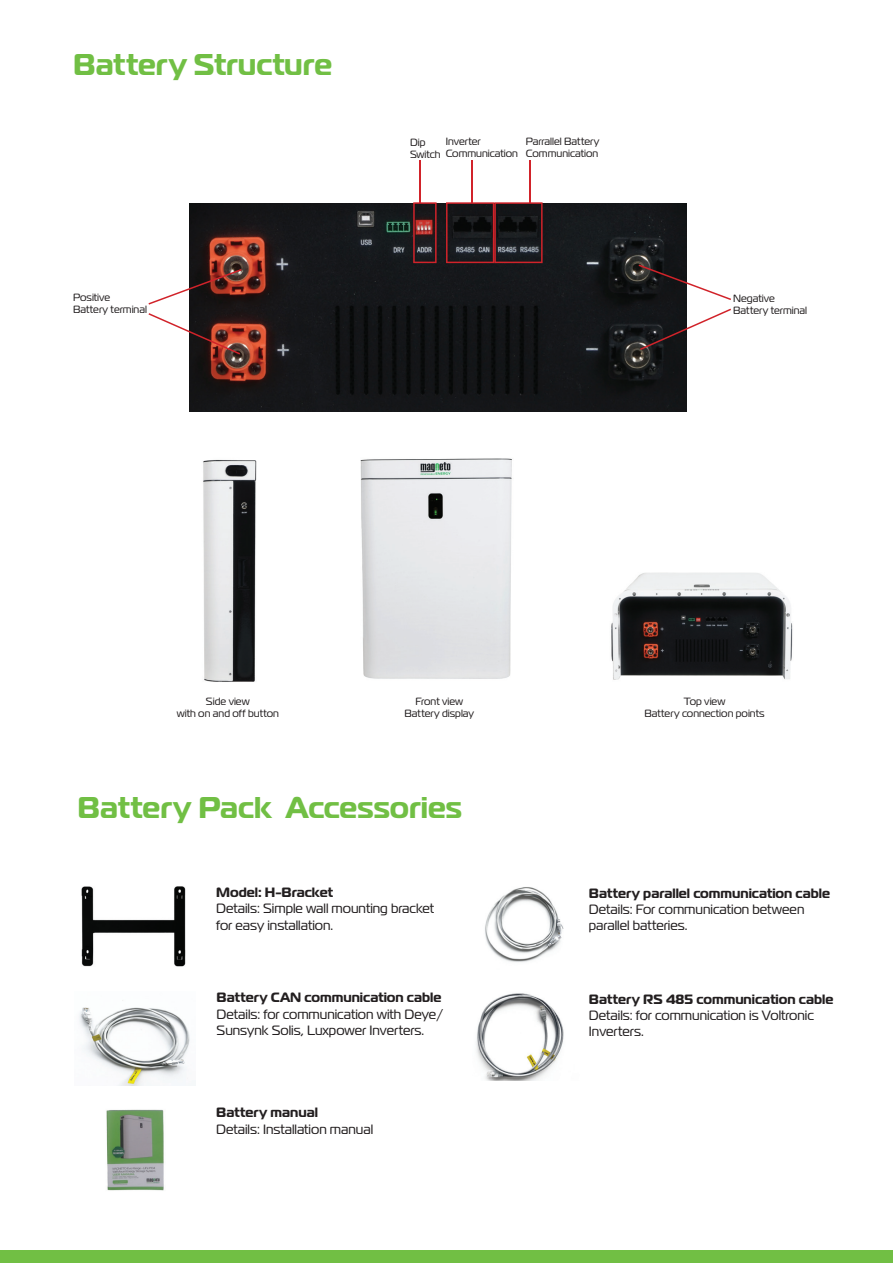
<style>
.page{position:relative;width:893px;height:1263px;background:#fff}
.page>*{position:absolute;margin:0;border:0;box-sizing:border-box;transform-origin:0 0}
.t1{font:700 30px "Magistral";color:#71bf44}
.t2{font:13.5px/16.2px "Magistral";color:#231f20}
.t3{font:700 13.5px "Magistral";color:#231f20}
.t4{font:10.5px/12px "Magistral";color:#231f20}
</style>
<div class="page">
<div style="left:0;top:1250px;width:893px;height:13px;background:#71bf44"></div>
<img style="left:189px;top:203px;width:497px;height:208px">
<svg style="left:148px;top:269px;width:94px;height:36px"></svg>
<svg style="left:639px;top:264px;width:92px;height:36px"></svg>
<svg style="left:148px;top:313px;width:92px;height:41px"></svg>
<svg style="left:640px;top:309px;width:91px;height:41px"></svg>
<svg style="left:446px;top:202px;width:97px;height:61px;background:#2e1f22"></svg>
<svg style="left:413px;top:202px;width:24px;height:61px"></svg>
<hr style="left:419px;top:160px;width:1px;height:43px;background:#d1232a">
<hr style="left:471px;top:160px;width:1px;height:43px;background:#d1232a">
<hr style="left:530px;top:160px;width:1px;height:43px;background:#d1232a">
<img style="left:611px;top:572px;width:182px;height:108px">
<img style="left:203px;top:460px;width:54px;height:222px">
<img style="left:360px;top:458px;width:152px;height:221px">
<img style="left:81px;top:886px;width:105px;height:81px">
<img style="left:485px;top:887px;width:79px;height:75px">
<img style="left:476px;top:993px;width:88px;height:87px">
<img style="left:79px;top:1000px;width:116px;height:86px">
<img style="left:106px;top:1109px;width:58px;height:82px">
<h1 class="t1" style="left:73px;top:45px;width:261px">Battery Structure</h1>
<p class="t4" style="left:446px;top:136px;width:74px">Inverter<br>Communication</p>
<p class="t4" style="left:410px;top:136px;width:32px">Dip<br>Switch</p>
<p class="t4" style="left:526px;top:136px;width:75px">Parrallel Battery<br>Communication</p>
<p class="t4" style="left:73px;top:291px;width:75px">Positive<br>Battery terminal</p>
<p class="t4" style="left:733px;top:292px;width:75px">Negative<br>Battery terminal</p>
<p class="t4" style="left:177px;top:695px;width:104px;text-align:center">Side view<br>with on and off button</p>
<p class="t4" style="left:405px;top:695px;width:71px;text-align:center">Front view<br>Battery display</p>
<p class="t4" style="left:644px;top:695px;width:122px;text-align:center">Top view<br>Battery connection points</p>
<h1 class="t1" style="left:78px;top:788px;width:386px">Battery Pack Accessories</h1>
<p class="t3" style="left:216px;top:883px;width:118px">Model: H-Bracket</p>
<p class="t2" style="left:216px;top:900px;width:220px">Details: Simple wall mounting bracket for easy installation.</p>
<p class="t3" style="left:217px;top:989px;width:226px">Battery CAN communication cable</p>
<p class="t2" style="left:217px;top:1006px;width:228px">Details: for communication with Deye/<br>Sunsynk Solis, Luxpower Inverters.</p>
<p class="t3" style="left:216px;top:1104px;width:103px">Battery manual</p>
<p class="t2" style="left:216px;top:1120px;width:159px">Details: Installation manual</p>
<p class="t3" style="left:589px;top:884px;width:243px">Battery parallel communication cable</p>
<p class="t2" style="left:589px;top:901px;width:217px">Details: For communication between parallel batteries.</p>
<p class="t3" style="left:589px;top:990px;width:246px">Battery RS 485 communication cable</p>
<p class="t2" style="left:589px;top:1007px;width:227px">Details: for communication is Voltronic<br>Inverters.</p>
</div>
